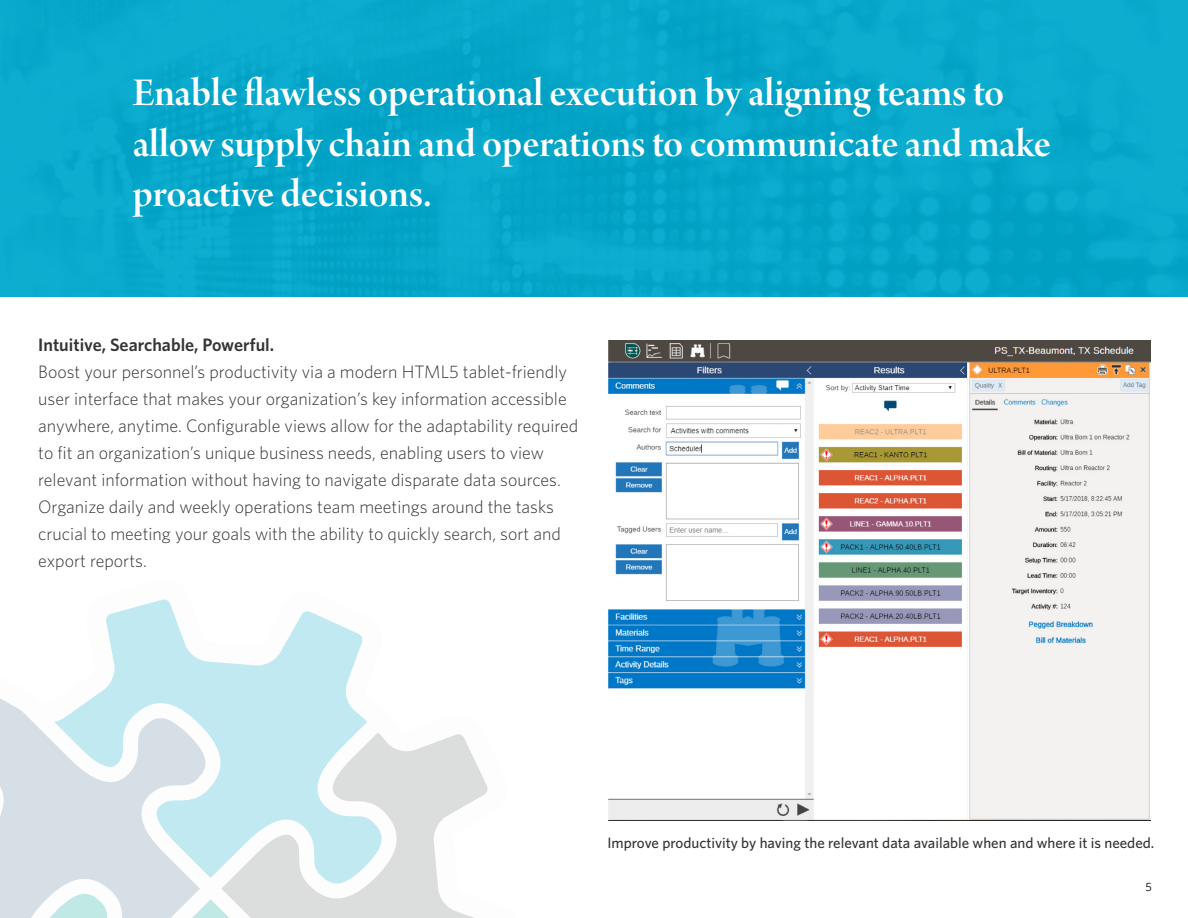
<style>
.page{position:relative;width:1188px;height:918px;background:#fff}
.page>*{position:absolute;margin:0;border:0;box-sizing:border-box;transform-origin:0 0}
.quote-callout-navy{font:42px/50.4px "Arno Pro Smbd Display";letter-spacing:-.005em;color:#fff}
.body{font:300 18px/27px "Whitney";color:#363534}
.body-2{font:600 18px "Whitney";color:#363534}
.t1{font:500 15px "Whitney";color:#363534}
.t2{font:12px "Whitney";color:#000}
</style>
<div class="page">
<img style="left:608px;top:340px;width:543px;height:480px">
<div style="left:0;top:0;width:1188px;height:297px;background:#07a8cb"></div>
<svg style="left:213px;top:734px;width:275px;height:184px;fill:#dcdddd"></svg>
<svg style="left:95px;top:599px;width:294px;height:292px;fill:#c1e9f2"></svg>
<svg style="left:0;top:696px;width:213px;height:222px;fill:#d6dfe5"></svg>
<p class="quote-callout-navy" style="left:133px;top:70px;width:920px">Enable flawless operational execution by aligning teams to allow supply chain and operations to communicate and make proactive decisions.</p>
<p class="body-2" style="left:38px;top:333px;width:237px">Intuitive, Searchable, Powerful.</p>
<p class="body" style="left:38px;top:358px;width:542px">Boost your personnel’s productivity via a modern HTML5 tablet-friendly user interface that makes your organization’s key information accessible anywhere, anytime. Configurable views allow for the adaptability required to fit an organization’s unique business needs, enabling users to view relevant information without having to navigate disparate data sources.<br>Organize daily and weekly operations team meetings around the tasks crucial to meeting your goals with the ability to quickly search, sort and export reports.</p>
<p class="t1" style="left:608px;top:832px;width:548px">Improve productivity by having the relevant data available when and where it is needed.</p>
<p class="t2" style="left:1146px;top:879px;width:8px">5</p>
</div>
